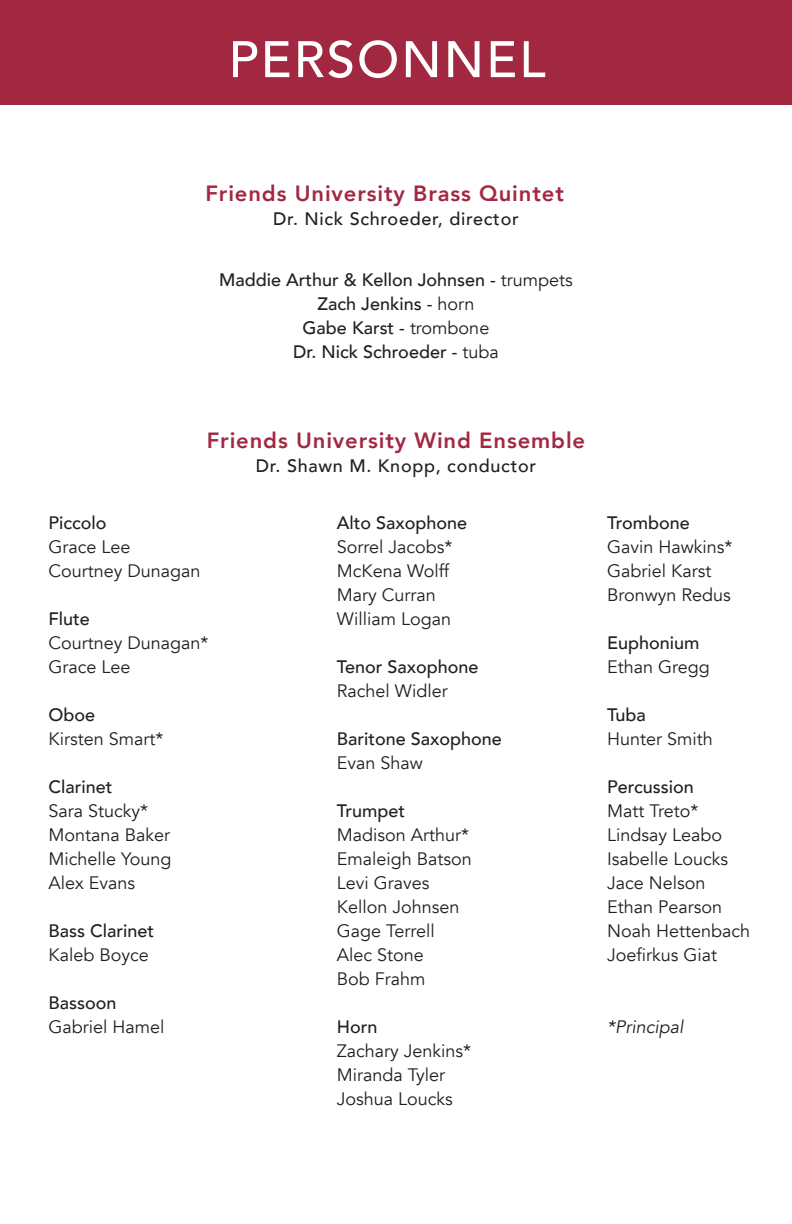
<style>
.page{position:relative;width:792px;height:1224px;background:#fff}
.page>*{position:absolute;margin:0;border:0;box-sizing:border-box;transform-origin:0 0}
.t1{font:500 50.8px "Avenir";letter-spacing:.04em;color:#fff}
.t2{font:800 22px "Avenir";letter-spacing:.04em;color:#a22842}
.t3{font:18px/24px "Avenir";color:#231f20}
.t4{font:500 18px/24px "Avenir";color:#231f20;text-align:center}
.t5{font:500 18px "Avenir";letter-spacing:.04em;color:#231f20}
.t6{font:italic 18px "Avenir";color:#231f20}
.s1{font-weight:400}
</style>
<div class="page">
<div style="left:0;top:0;width:792px;height:104px;background:#a22842"></div>
<h1 class="t1" style="left:228px;top:16px;width:319px">PERSONNEL</h1>
<p class="t2" style="left:205px;top:177px;width:360px">Friends University Brass Quintet</p>
<p class="t5" style="left:273px;top:204px;width:247px">Dr. Nick Schroeder, director</p>
<p class="t4" style="left:219px;top:267px;width:355px">Maddie Arthur &amp; Kellon Johnsen - <span class="s1">trumpets<br></span>Zach Jenkins - <span class="s1">horn<br></span>Gabe Karst - <span class="s1">trombone<br></span>Dr. Nick Schroeder - <span class="s1">tuba</span></p>
<p class="t2" style="left:207px;top:423px;width:380px">Friends University Wind Ensemble</p>
<p class="t5" style="left:256px;top:450px;width:282px">Dr. Shawn M. Knopp, conductor</p>
<p class="t4" style="left:49px;top:509px;width:60px">Piccolo</p>
<p class="t3" style="left:49px;top:535px;width:154px">Grace Lee<br>Courtney Dunagan</p>
<p class="t4" style="left:49px;top:605px;width:43px">Flute</p>
<p class="t3" style="left:49px;top:631px;width:162px">Courtney Dunagan*<br>Grace Lee</p>
<p class="t4" style="left:49px;top:701px;width:48px">Oboe</p>
<p class="t3" style="left:49px;top:727px;width:116px">Kirsten Smart*</p>
<p class="t4" style="left:49px;top:773px;width:65px">Clarinet</p>
<p class="t3" style="left:49px;top:799px;width:125px">Sara Stucky*<br>Montana Baker<br>Michelle Young<br>Alex Evans</p>
<p class="t4" style="left:49px;top:917px;width:107px">Bass Clarinet</p>
<p class="t3" style="left:49px;top:943px;width:102px">Kaleb Boyce</p>
<p class="t4" style="left:49px;top:989px;width:70px">Bassoon</p>
<p class="t3" style="left:49px;top:1015px;width:117px">Gabriel Hamel</p>
<p class="t4" style="left:337px;top:509px;width:132px">Alto Saxophone</p>
<p class="t3" style="left:337px;top:535px;width:117px">Sorrel Jacobs*<br>McKena Wolff<br>Mary Curran<br>William Logan</p>
<p class="t4" style="left:337px;top:653px;width:143px">Tenor Saxophone</p>
<p class="t3" style="left:337px;top:679px;width:113px">Rachel Widler</p>
<p class="t4" style="left:337px;top:725px;width:167px">Baritone Saxophone</p>
<p class="t3" style="left:337px;top:751px;width:88px">Evan Shaw</p>
<p class="t4" style="left:337px;top:797px;width:70px">Trumpet</p>
<p class="t3" style="left:337px;top:823px;width:137px">Madison Arthur*<br>Emaleigh Batson<br>Levi Graves<br>Kellon Johnsen<br>Gage Terrell<br>Alec Stone<br>Bob Frahm</p>
<p class="t4" style="left:337px;top:1013px;width:42px">Horn</p>
<p class="t3" style="left:337px;top:1039px;width:136px">Zachary Jenkins*<br>Miranda Tyler<br>Joshua Loucks</p>
<p class="t4" style="left:607px;top:509px;width:84px">Trombone</p>
<p class="t3" style="left:607px;top:535px;width:127px">Gavin Hawkins*<br>Gabriel Karst<br>Bronwyn Redus</p>
<p class="t4" style="left:607px;top:629px;width:94px">Euphonium</p>
<p class="t3" style="left:607px;top:655px;width:104px">Ethan Gregg</p>
<p class="t4" style="left:607px;top:701px;width:40px">Tuba</p>
<p class="t3" style="left:607px;top:727px;width:107px">Hunter Smith</p>
<p class="t4" style="left:607px;top:773px;width:88px">Percussion</p>
<p class="t3" style="left:607px;top:799px;width:145px">Matt Treto*<br>Lindsay Leabo<br>Isabelle Loucks<br>Jace Nelson<br>Ethan Pearson<br>Noah Hettenbach<br>Joefirkus Giat</p>
<p class="t6" style="left:607px;top:1016px;width:78px">*Principal</p>
</div>
